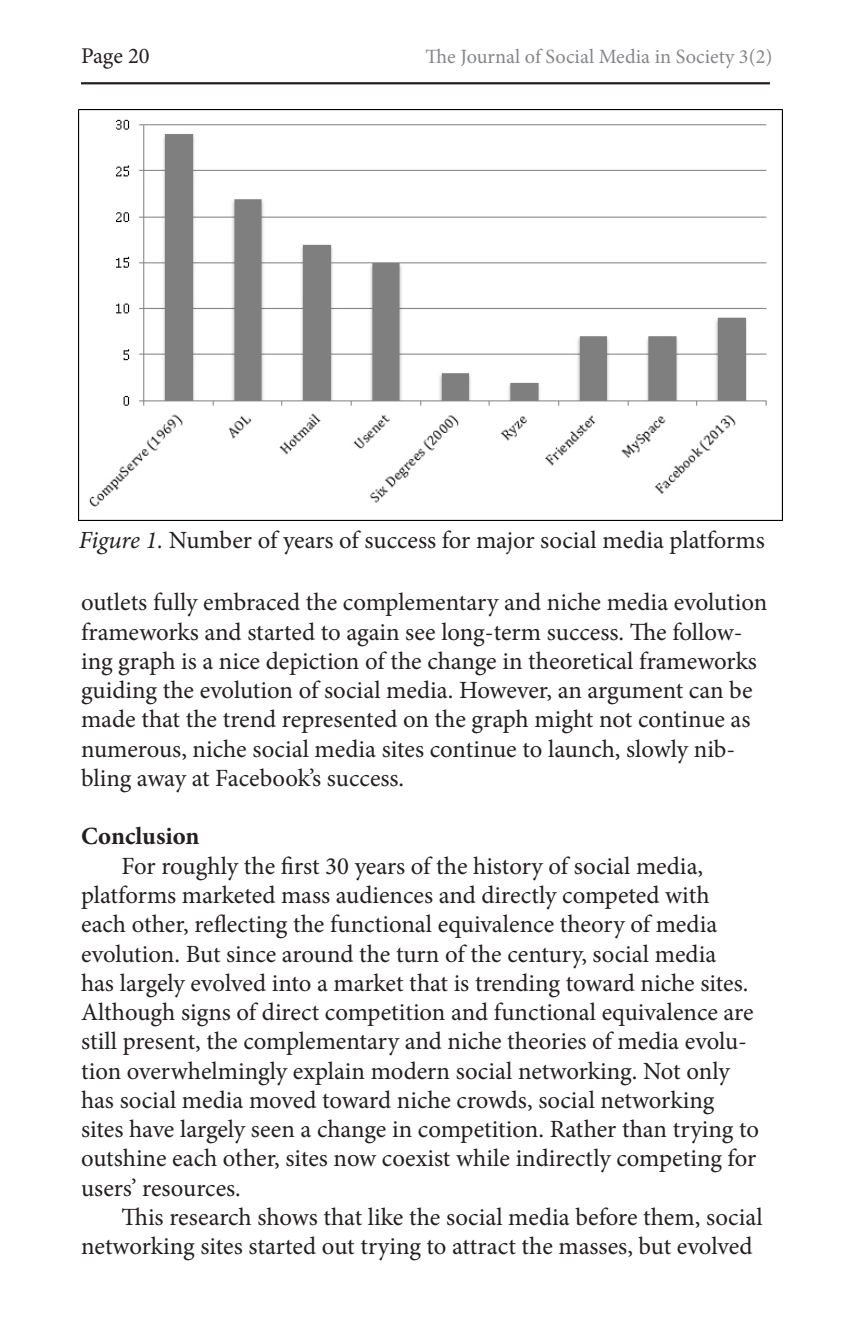
<style>
.page{position:relative;width:851px;height:1337px;background:#fff}
.page>*{position:absolute;margin:0;border:0;box-sizing:border-box;transform-origin:0 0}
.t1{font:24.75px/29.2px "Minion Pro";color:#231f20}
.t2{font:700 24.75px "Minion Pro";color:#231f20}
.t3{font:22.5px "Minion Pro";letter-spacing:-.005em;color:#231f20}
.t4{font:20.25px "Minion Pro";color:#848689}
.s1{font-style:italic}
</style>
<div class="page">
<hr style="left:81px;top:82px;width:689px;height:2px;background:#231f20">
<img style="left:79px;top:109px;width:703px;height:411px">
<p class="t3" style="left:81px;top:40px;width:70px">Page 20</p>
<p class="t4" style="left:425px;top:43px;width:348px">The Journal of Social Media in Society 3(2)</p>
<p class="t1" style="left:79px;top:525px;width:687px"><span class="s1">Figure 1.</span> Number of years of success for major social media platforms</p>
<p class="t1" style="left:81px;top:588px;width:687px">outlets fully embraced the complementary and niche media evolution frameworks and started to again see long-term success. The follow&shy;ing graph is a nice depiction of the change in theoretical frameworks guiding the evolution of social media. However, an argument can be made that the trend represented on the graph might not continue as numerous, niche social media sites continue to launch, slowly nib&shy;bling away at Facebook’s success.</p>
<p class="t2" style="left:81px;top:819px;width:120px">Conclusion</p>
<p class="t1" style="left:81px;top:851px;width:679px;text-indent:40px">For roughly the first 30 years of the history of social media, platforms marketed mass audiences and directly competed with each other, reflecting the functional equivalence theory of media evolution. But since around the turn of the century, social media<br>has largely evolved into a market that is trending toward niche sites.<br>Although signs of direct competition and functional equivalence are still present, the complementary and niche theories of media evolu&shy;tion overwhelmingly explain modern social networking. Not only has social media moved toward niche crowds, social networking sites have largely seen a change in competition. Rather than trying to outshine each other, sites now coexist while indirectly competing for users’ resources.</p>
<p class="t1" style="left:81px;top:1202px;width:683px;text-indent:40px">This research shows that like the social media before them, social networking sites started out trying to attract the masses, but evolved</p>
</div>
